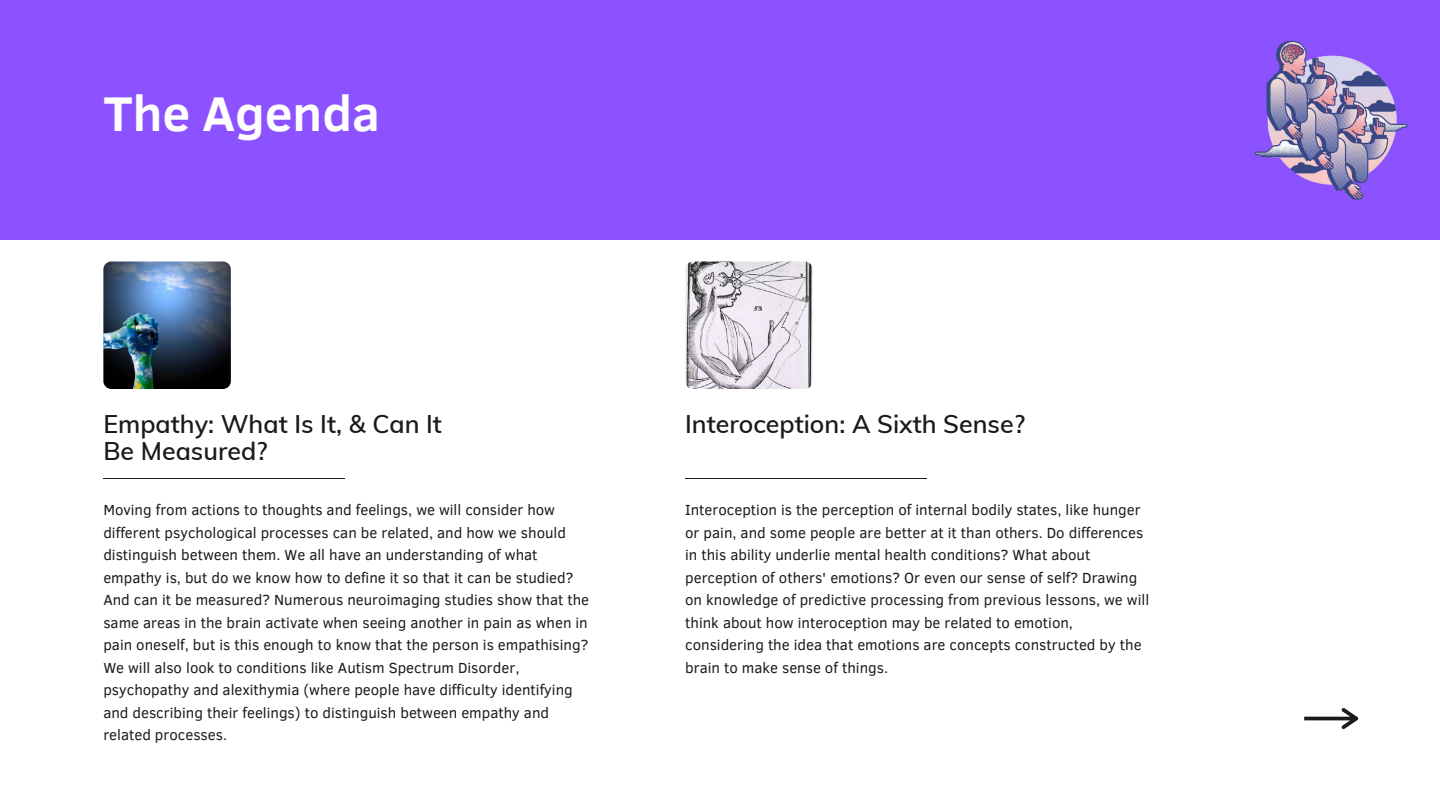
<style>
.page{position:relative;width:1440px;height:810px;background:#fff}
.page>*{position:absolute;margin:0;border:0;box-sizing:border-box;transform-origin:0 0}
.t1{font:700 50px "Clear Sans";color:#fff}
.t2{font:600 25px/27px "Muli";color:#1b1a1a}
.t3{font:15px/22.5px "Clear Sans";color:#1b1a1a}
</style>
<div class="page">
<div style="left:0;top:0;width:1440px;height:240px;background:#8c52ff"></div>
<svg style="left:1304px;top:708px;width:54px;height:21px"></svg>
<hr style="left:103px;top:478px;width:242px;height:1px;background:#1b1a1a">
<hr style="left:685px;top:478px;width:242px;height:1px;background:#1b1a1a">
<img style="left:1254px;top:40px;width:154px;height:160px">
<img style="left:103px;top:261px;width:128px;height:128px;border-radius:8px">
<img style="left:685px;top:261px;width:128px;height:128px;border-radius:8px">
<h1 class="t1" style="left:103px;top:77px;width:278px">The Agenda</h1>
<h2 class="t2" style="left:103px;top:410px;width:340px">Empathy: What Is It, &amp; Can It<br>Be Measured?</h2>
<h2 class="t2" style="left:685px;top:410px;width:341px">Interoception: A Sixth Sense?</h2>
<p class="t3" style="left:103px;top:498px;width:487px">Moving from actions to thoughts and feelings, we will consider how different psychological processes can be related, and how we should distinguish between them. We all have an understanding of what empathy is, but do we know how to define it so that it can be studied?<br>And can it be measured? Numerous neuroimaging studies show that the same areas in the brain activate when seeing another in pain as when in pain oneself, but is this enough to know that the person is empathising?<br>We will also look to conditions like Autism Spectrum Disorder, psychopathy and alexithymia (where people have difficulty identifying and describing their feelings) to distinguish between empathy and related processes.</p>
<p class="t3" style="left:685px;top:498px;width:466px">Interoception is the perception of internal bodily states, like hunger or pain, and some people are better at it than others. Do differences in this ability underlie mental health conditions? What about perception of others' emotions? Or even our sense of self? Drawing on knowledge of predictive processing from previous lessons, we will think about how interoception may be related to emotion, considering the idea that emotions are concepts constructed by the brain to make sense of things.</p>
</div>
